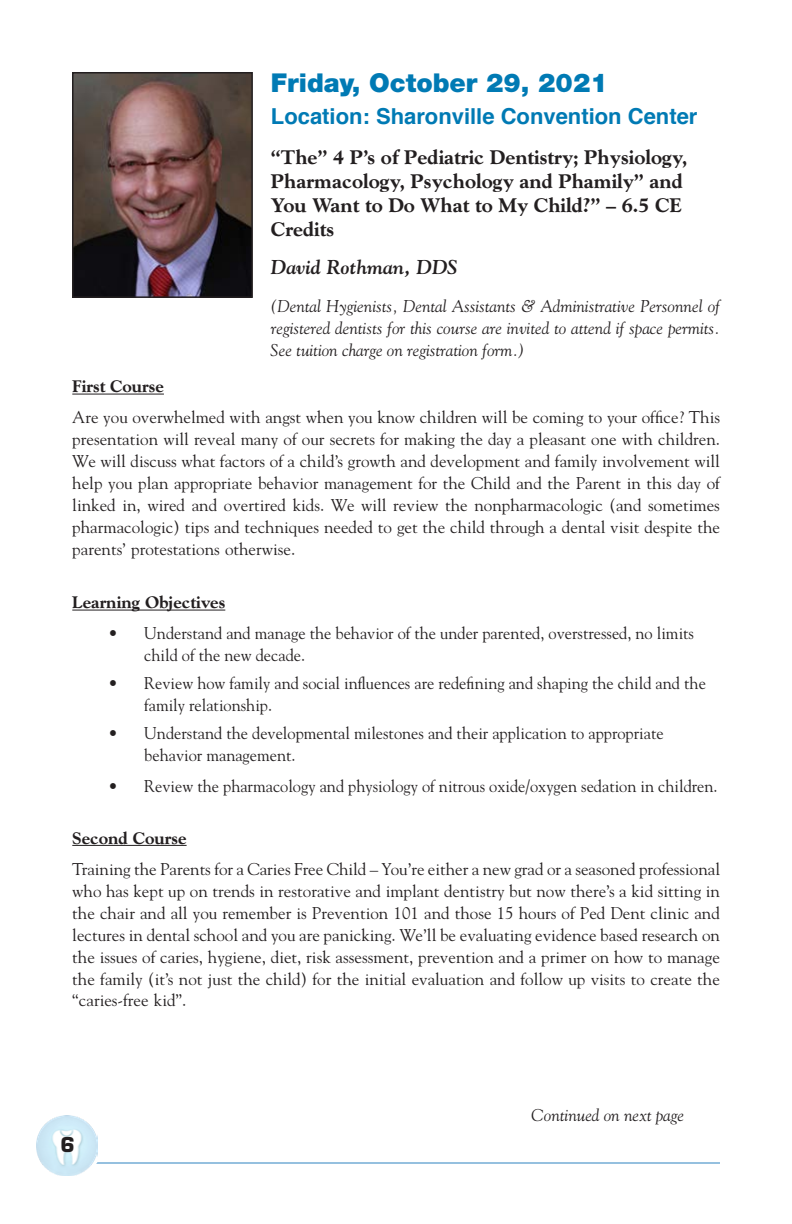
<style>
.page{position:relative;width:792px;height:1224px;background:#fff}
.page>*{position:absolute;margin:0;border:0;box-sizing:border-box;transform-origin:0 0}
.t1{font:900 26px "Helvetica Neue";color:#007ab4}
.t2{font:700 22px "Helvetica";color:#007ab4}
.t3{font:800 20px/24px "Goudy";color:#231f20}
.t4{font:italic 700 20px "Goudy";color:#231f20}
.t5{font:700 20px "Eurostile";color:#231f20}
.t6{font:17px/22px "Goudy";color:#231f20;text-align:justify}
.t7{font:17px/22px "Goudy";color:#231f20;scale:.96 1}
.t8{font:italic 17px/22px "Goudy";color:#231f20;text-align:justify}
.t9{font:800 17px "Goudy";color:#231f20}
</style>
<div class="page">
<hr style="left:68px;top:1162px;width:652px;height:2px;background:#95c0df">
<div style="left:31px;top:1110px;width:71px;height:71px;background:#fff;border-radius:50%"></div>
<img style="left:37px;top:1115px;width:60px;height:61px">
<img style="left:75px;top:75px;width:175px;height:220px">
<hr style="left:72px;top:394px;width:92px;height:1px;background:#231f20">
<hr style="left:72px;top:610px;width:153px;height:1px;background:#231f20">
<hr style="left:72px;top:845px;width:115px;height:1px;background:#231f20">
<div style="left:72px;top:72px;width:181px;height:226px;border:2px solid #231f20"></div>
<h1 class="t1" style="left:271px;top:67px;width:338px">Friday, October 29, 2021</h1>
<p class="t2" style="left:271px;top:98px;width:428px">Location: Sharonville Convention Center</p>
<p class="t3" style="left:271px;top:145px;width:418px">“The” 4 P’s of Pediatric Dentistry; Physiology, Pharmacology, Psychology and Phamily” and You Want to Do What to My Child?” – 6.5 CE Credits</p>
<p class="t4" style="left:271px;top:255px;width:188px">David Rothman, DDS</p>
<p class="t8" style="left:270px;top:295px;width:451px">(Dental Hygienists, Dental Assistants &amp; Administrative Personnel of registered dentists for this course are invited to attend if space permits.<br>See tuition charge on registration form.)</p>
<p class="t9" style="left:72px;top:376px;width:93px">First Course</p>
<p class="t6" style="left:72px;top:406px;width:649px">Are you overwhelmed with angst when you know children will be coming to your office? This presentation will reveal many of our secrets for making the day a pleasant one with children.<br>We will discuss what factors of a child’s growth and development and family involvement will help you plan appropriate behavior management for the Child and the Parent in this day of linked in, wired and overtired kids. We will review the nonpharmacologic (and sometimes pharmacologic) tips and techniques needed to get the child through a dental visit despite the parents’ protestations otherwise.</p>
<p class="t9" style="left:72px;top:592px;width:155px">Learning Objectives</p>
<p class="t7" style="left:144px;top:622px;width:574px;text-indent:-36px">• Understand and manage the behavior of the under parented, overstressed, no limits child of the new decade.</p>
<p class="t7" style="left:144px;top:672px;width:587px;text-indent:-36px">• Review how family and social influences are redefining and shaping the child and the family relationship.</p>
<p class="t7" style="left:144px;top:721px;width:543px;text-indent:-36px">• Understand the developmental milestones and their application to appropriate behavior management.</p>
<p class="t7" style="left:108px;top:774px;width:636px">• Review the pharmacology and physiology of nitrous oxide/oxygen sedation in children.</p>
<p class="t9" style="left:72px;top:828px;width:116px">Second Course</p>
<p class="t6" style="left:72px;top:857px;width:649px">Training the Parents for a Caries Free Child – You’re either a new grad or a seasoned professional who has kept up on trends in restorative and implant dentistry but now there’s a kid sitting in the chair and all you remember is Prevention 101 and those 15 hours of Ped Dent clinic and lectures in dental school and you are panicking. We’ll be evaluating evidence based research on the issues of caries, hygiene, diet, risk assessment, prevention and a primer on how to manage the family (it’s not just the child) for the initial evaluation and follow up visits to create the “caries-free kid”.</p>
<p class="t5" style="left:61px;top:1132px;width:16px">6</p>
<p class="t8" style="left:532px;top:1103px;width:154px">Continued on next page</p>
</div>
